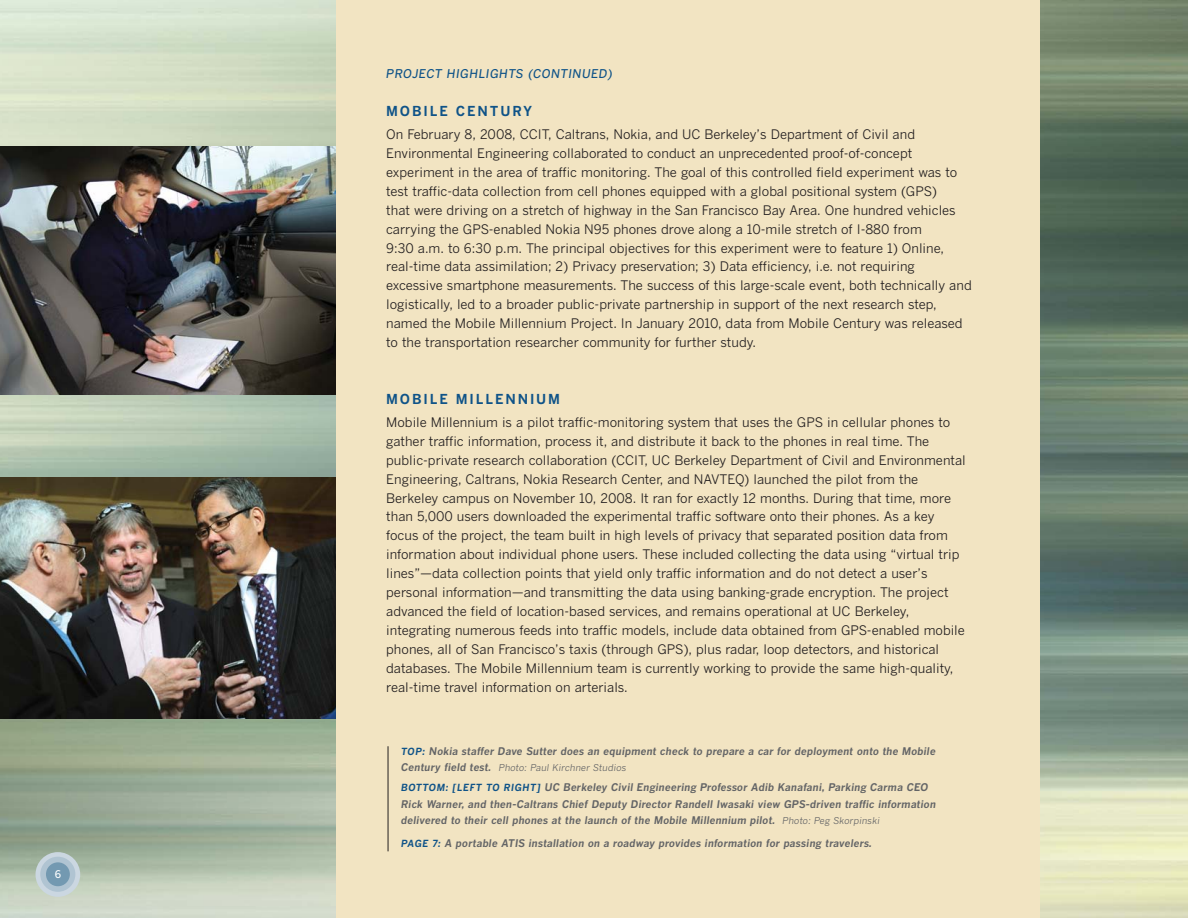
<style>
.page{position:relative;width:1188px;height:918px;background:#fff}
.page>*{position:absolute;margin:0;border:0;box-sizing:border-box;transform-origin:0 0}
.t1{font:700 13.65px "Benton Gothic";letter-spacing:.135em;color:#0f5388}
.t2{font:13.05px/18.9px "Benton Gothic";color:#231f20}
.t3{font:italic 500 12px "Benton Gothic";letter-spacing:.035em;color:#0f5388}
.t4{font:italic 700 10.5px/16.5px "Benton Gothic";letter-spacing:.01em;color:#636466}
.t5{font:500 10.5px "Benton Gothic";color:#fff}
.t6{font:italic 9.3px "Benton Gothic";letter-spacing:.015em;color:#636466}
.s1{font-size:9.75px;color:#0f5388}
.s2{font-weight:700;font-size:10.5px}
.s3{font-weight:400;font-size:9.3px}
</style>
<div class="page">
<img style="left:0;top:0;width:1188px;height:918px">
<img style="left:0;top:478px;width:336px;height:240px">
<img style="left:0;top:146px;width:336px;height:249px">
<div style="left:36px;top:852px;width:44px;height:45px;background:#cbd7e1;border-radius:50%"></div>
<div style="left:40px;top:857px;width:35px;height:35px;background:#b0c4d2;border-radius:50%"></div>
<div style="left:46px;top:862px;width:24px;height:24px;background:#7399b1;border-radius:50%"></div>
<div style="left:336px;top:0;width:703px;height:918px;background:#f2e4c2"></div>
<hr style="left:388px;top:746px;width:1px;height:105px;background:#231f20">
<p class="t5" style="left:55px;top:870px;width:8px">6</p>
<p class="t3" style="left:386px;top:69px;width:228px">PROJECT HIGHLIGHTS (CONTINUED)</p>
<p class="t1" style="left:386px;top:106px;width:148px">MOBILE CENTURY</p>
<p class="t2" style="left:386px;top:126px;width:587px">On February 8, 2008, CCIT, Caltrans, Nokia, and UC Berkeley’s Department of Civil and Environmental Engineering collaborated to conduct an unprecedented proof-of-concept experiment in the area of traffic monitoring. The goal of this controlled field experiment was to test traffic-data collection from cell phones equipped with a global positional system (GPS)<br>that were driving on a stretch of highway in the San Francisco Bay Area. One hundred vehicles carrying the GPS-enabled Nokia N95 phones drove along a 10-mile stretch of I-880 from<br>9:30 a.m. to 6:30 p.m. The principal objectives for this experiment were to feature 1) Online, real-time data assimilation; 2) Privacy preservation; 3) Data efficiency, i.e. not requiring excessive smartphone measurements. The success of this large-scale event, both technically and logistically, led to a broader public-private partnership in support of the next research step, named the Mobile Millennium Project. In January 2010, data from Mobile Century was released to the transportation researcher community for further study.</p>
<p class="t1" style="left:386px;top:394px;width:175px">MOBILE MILLENNIUM</p>
<p class="t2" style="left:386px;top:414px;width:581px">Mobile Millennium is a pilot traffic-monitoring system that uses the GPS in cellular phones to gather traffic information, process it, and distribute it back to the phones in real time. The public-private research collaboration (CCIT, UC Berkeley Department of Civil and Environmental Engineering, Caltrans, Nokia Research Center, and NAVTEQ) launched the pilot from the Berkeley campus on November 10, 2008. It ran for exactly 12 months. During that time, more than 5,000 users downloaded the experimental traffic software onto their phones. As a key focus of the project, the team built in high levels of privacy that separated position data from information about individual phone users. These included collecting the data using “virtual trip lines”—data collection points that yield only traffic information and do not detect a user’s personal information—and transmitting the data using banking-grade encryption. The project advanced the field of location-based services, and remains operational at UC Berkeley, integrating numerous feeds into traffic models, include data obtained from GPS-enabled mobile phones, all of San Francisco’s taxis (through GPS), plus radar, loop detectors, and historical databases. The Mobile Millennium team is currently working to provide the same high-quality, real-time travel information on arterials.</p>
<p class="t4" style="left:401px;top:744px;width:536px"><span class="s1">TOP:</span> Nokia staffer Dave Sutter does an equipment check to prepare a car for deployment onto the Mobile</p>
<p class="t6" style="left:401px;top:764px;width:227px"><span class="s2">Century field test.</span> Photo: Paul Kirchner Studios</p>
<p class="t4" style="left:401px;top:780px;width:536px"><span class="s1">BOTTOM: [LEFT TO RIGHT]</span> UC Berkeley Civil Engineering Professor Adib Kanafani, Parking Carma CEO<br>Rick Warner, and then-Caltrans Chief Deputy Director Randell Iwasaki view GPS-driven traffic information delivered to their cell phones at the launch of the Mobile Millennium pilot. <span class="s3">Photo: Peg Skorpinski</span></p>
<p class="t4" style="left:401px;top:836px;width:473px"><span class="s1">PAGE 7:</span> A portable ATIS installation on a roadway provides information for passing travelers.</p>
</div>
